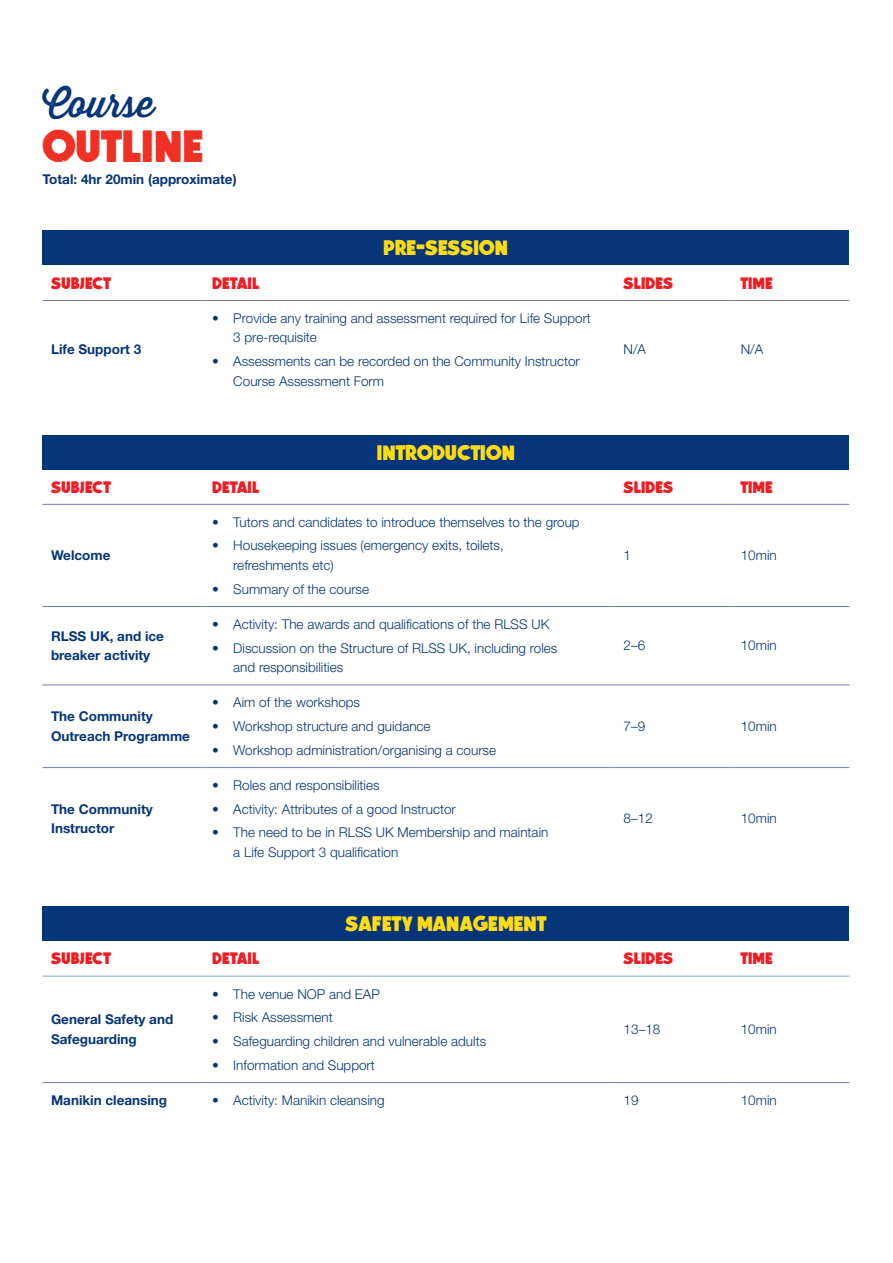
<style>
.page{position:relative;width:893px;height:1263px;background:#fff}
.page>*{position:absolute;margin:0;border:0;box-sizing:border-box;transform-origin:0 0}
.t1{font:45px "LITOCLEAN";color:#ee3124}
.t2{font:37.5px "Thirsty Rough Reg";color:#06357a}
.t3{font:21px "LITOCLEAN";color:#ffdc12}
.t4{font:16.5px "LITOCLEAN";color:#ed1d24}
.t5{font:300 13.5px/19.5px "Helvetica Neue LT Std";color:#06357a}
.t6{font:700 13.5px/19.5px "Helvetica Neue LT Std";color:#06357a}
</style>
<div class="page">
<div style="left:43px;top:231px;width:806px;height:34px;background:#06357a"></div>
<hr style="left:43px;top:300px;width:161px;height:1px;background:#747daf">
<hr style="left:204px;top:300px;width:411px;height:1px;background:#747daf">
<hr style="left:615px;top:300px;width:117px;height:1px;background:#747daf">
<hr style="left:732px;top:300px;width:117px;height:1px;background:#747daf">
<div style="left:43px;top:906px;width:806px;height:35px;background:#06357a"></div>
<hr style="left:43px;top:976px;width:161px;height:1px;background:#86abbf">
<hr style="left:204px;top:976px;width:411px;height:1px;background:#86abbf">
<hr style="left:615px;top:976px;width:117px;height:1px;background:#86abbf">
<hr style="left:732px;top:976px;width:117px;height:1px;background:#86abbf">
<hr style="left:43px;top:1082px;width:161px;height:1px;background:#747daf">
<hr style="left:204px;top:1082px;width:411px;height:1px;background:#747daf">
<hr style="left:615px;top:1082px;width:117px;height:1px;background:#747daf">
<hr style="left:732px;top:1082px;width:117px;height:1px;background:#747daf">
<div style="left:43px;top:435px;width:806px;height:34px;background:#06357a"></div>
<hr style="left:43px;top:504px;width:161px;height:1px;background:#747daf">
<hr style="left:204px;top:504px;width:411px;height:1px;background:#747daf">
<hr style="left:615px;top:504px;width:117px;height:1px;background:#747daf">
<hr style="left:732px;top:504px;width:117px;height:1px;background:#747daf">
<hr style="left:43px;top:606px;width:161px;height:1px;background:#747daf">
<hr style="left:204px;top:606px;width:411px;height:1px;background:#747daf">
<hr style="left:615px;top:606px;width:117px;height:1px;background:#747daf">
<hr style="left:732px;top:606px;width:117px;height:1px;background:#747daf">
<hr style="left:43px;top:684px;width:161px;height:1px;background:#747daf">
<hr style="left:204px;top:684px;width:411px;height:1px;background:#747daf">
<hr style="left:615px;top:684px;width:117px;height:1px;background:#747daf">
<hr style="left:732px;top:684px;width:117px;height:1px;background:#747daf">
<hr style="left:43px;top:767px;width:161px;height:1px;background:#747daf">
<hr style="left:204px;top:767px;width:411px;height:1px;background:#747daf">
<hr style="left:615px;top:767px;width:117px;height:1px;background:#747daf">
<hr style="left:732px;top:767px;width:117px;height:1px;background:#747daf">
<h2 class="t2" style="left:43px;top:76px;width:113px">Course</h2>
<h1 class="t1" style="left:43px;top:111px;width:163px">OUTLINE</h1>
<p class="t6" style="left:43px;top:169px;width:196px">Total: 4hr 20min (approximate)</p>
<h3 class="t3" style="left:384px;top:232px;width:126px">PRE-SESSION</h3>
<p class="t4" style="left:51px;top:270px;width:61px">SUBJECT</p>
<p class="t4" style="left:212px;top:270px;width:48px">DETAIL</p>
<p class="t4" style="left:624px;top:270px;width:51px">SLIDES</p>
<p class="t4" style="left:741px;top:270px;width:34px">TIME</p>
<p class="t6" style="left:51px;top:339px;width:92px">Life Support 3</p>
<p class="t5" style="left:233px;top:308px;width:359px;text-indent:-21px">• Provide any training and assessment required for Life Support<br>3 pre-requisite</p>
<p class="t5" style="left:233px;top:351px;width:348px;text-indent:-21px">• Assessments can be recorded on the Community Instructor<br>Course Assessment Form</p>
<h3 class="t3" style="left:377px;top:436px;width:140px">INTRODUCTION</h3>
<p class="t5" style="left:624px;top:339px;width:24px">N/A</p>
<p class="t5" style="left:741px;top:339px;width:24px">N/A</p>
<p class="t4" style="left:51px;top:474px;width:61px">SUBJECT</p>
<p class="t4" style="left:212px;top:474px;width:48px">DETAIL</p>
<p class="t4" style="left:624px;top:474px;width:51px">SLIDES</p>
<p class="t4" style="left:741px;top:474px;width:34px">TIME</p>
<p class="t6" style="left:51px;top:545px;width:61px">Welcome</p>
<p class="t6" style="left:51px;top:626px;width:115px">RLSS UK, and ice breaker activity</p>
<p class="t6" style="left:51px;top:706px;width:140px">The Community<br>Outreach Programme</p>
<p class="t6" style="left:51px;top:799px;width:103px">The Community<br>Instructor</p>
<p class="t5" style="left:212px;top:512px;width:369px">• Tutors and candidates to introduce themselves to the group</p>
<p class="t5" style="left:233px;top:536px;width:272px;text-indent:-21px">• Housekeeping issues (emergency exits, toilets, refreshments etc)</p>
<p class="t5" style="left:212px;top:579px;width:158px">• Summary of the course</p>
<p class="t5" style="left:624px;top:545px;width:9px">1</p>
<p class="t5" style="left:741px;top:545px;width:38px">10min</p>
<p class="t5" style="left:212px;top:614px;width:339px">• Activity: The awards and qualifications of the RLSS UK</p>
<p class="t5" style="left:233px;top:638px;width:326px;text-indent:-21px">• Discussion on the Structure of RLSS UK, including roles and responsibilities</p>
<p class="t5" style="left:624px;top:636px;width:23px">2–6</p>
<p class="t5" style="left:741px;top:636px;width:38px">10min</p>
<p class="t5" style="left:212px;top:692px;width:149px">• Aim of the workshops</p>
<p class="t5" style="left:212px;top:716px;width:220px">• Workshop structure and guidance</p>
<p class="t5" style="left:212px;top:740px;width:285px">• Workshop administration/organising a course</p>
<p class="t5" style="left:212px;top:775px;width:169px">• Roles and responsibilities</p>
<p class="t5" style="left:212px;top:799px;width:245px">• Activity: Attributes of a good Instructor</p>
<p class="t5" style="left:233px;top:822px;width:317px;text-indent:-21px">• The need to be in RLSS UK Membership and maintain a Life Support 3 qualification</p>
<h3 class="t3" style="left:345px;top:907px;width:202px">SAFETY MANAGEMENT</h3>
<p class="t5" style="left:624px;top:716px;width:23px">7–9</p>
<p class="t5" style="left:741px;top:716px;width:38px">10min</p>
<p class="t5" style="left:624px;top:808px;width:31px">8–12</p>
<p class="t5" style="left:741px;top:808px;width:38px">10min</p>
<p class="t4" style="left:51px;top:946px;width:61px">SUBJECT</p>
<p class="t4" style="left:212px;top:946px;width:48px">DETAIL</p>
<p class="t4" style="left:624px;top:946px;width:51px">SLIDES</p>
<p class="t4" style="left:741px;top:946px;width:34px">TIME</p>
<p class="t6" style="left:51px;top:1009px;width:124px">General Safety and<br>Safeguarding</p>
<p class="t5" style="left:212px;top:984px;width:169px">• The venue NOP and EAP</p>
<p class="t5" style="left:212px;top:1007px;width:122px">• Risk Assessment</p>
<p class="t5" style="left:212px;top:1031px;width:275px">• Safeguarding children and vulnerable adults</p>
<p class="t5" style="left:212px;top:1055px;width:164px">• Information and Support</p>
<p class="t5" style="left:624px;top:1019px;width:38px">13–18</p>
<p class="t5" style="left:741px;top:1019px;width:38px">10min</p>
<p class="t6" style="left:51px;top:1090px;width:118px">Manikin cleansing</p>
<p class="t5" style="left:212px;top:1090px;width:174px">• Activity: Manikin cleansing</p>
<p class="t5" style="left:624px;top:1090px;width:17px">19</p>
<p class="t5" style="left:741px;top:1090px;width:38px">10min</p>
</div>
